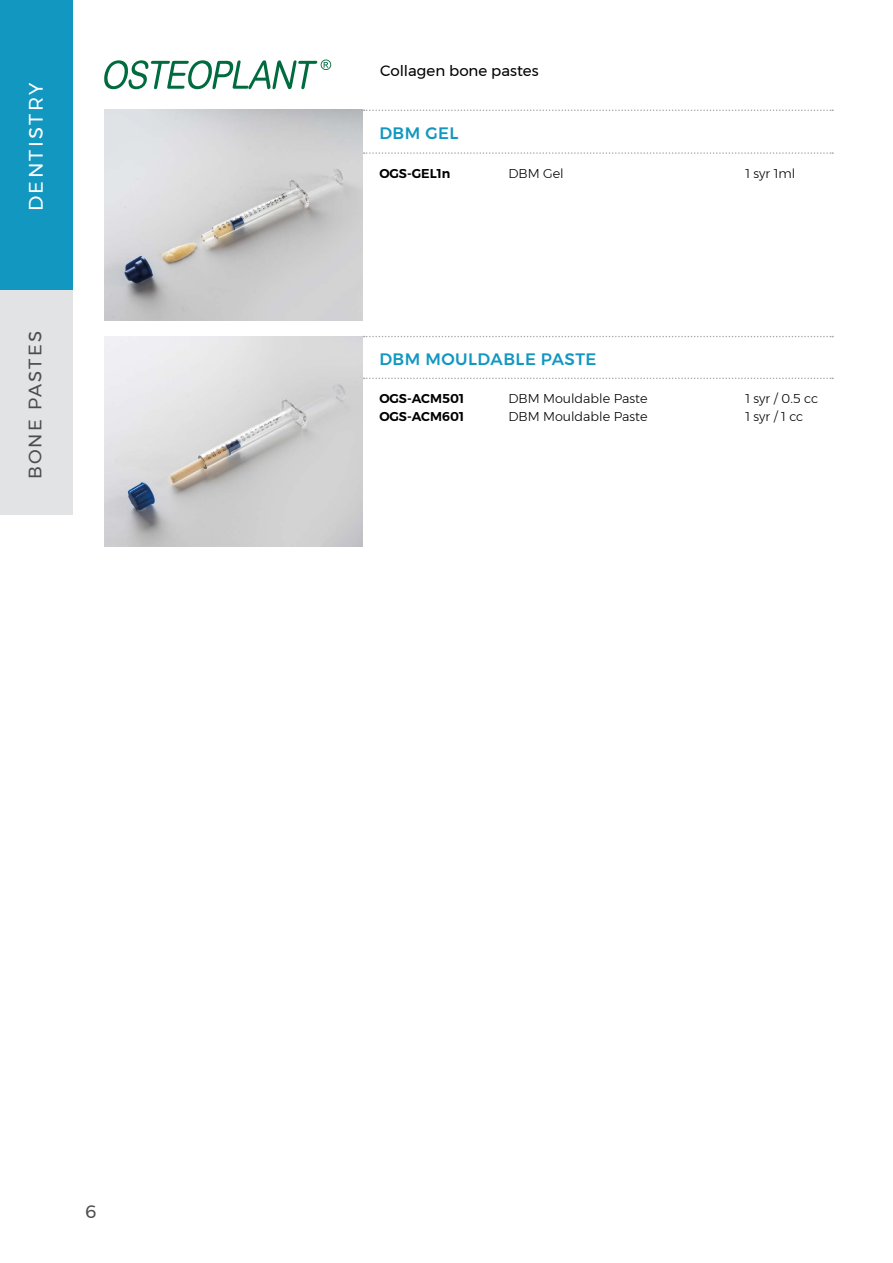
<style>
.page{position:relative;width:893px;height:1263px;background:#fff}
.page>*{position:absolute;margin:0;border:0;box-sizing:border-box;transform-origin:0 0}
.t1{font:19.5px "Montserrat";letter-spacing:.12em;color:#fff}
.t2{font:18px "Montserrat";letter-spacing:.12em;color:#4d4d4f}
.t3{font:500 16.5px "Montserrat";letter-spacing:.03em;color:#1197c0}
.t4{font:15px "Montserrat";color:#000}
.t5{font:300 12.75px "Montserrat";color:#000}
.t6{font:600 12.75px "Montserrat";color:#000}
</style>
<div class="page">
<div style="left:0;top:288px;width:72px;height:227px;background:#e2e3e4"></div>
<div style="left:0;top:0;width:72px;height:289px;background:#1197c0"></div>
<svg style="left:364px;top:336px;width:469px;height:1px"></svg>
<svg style="left:364px;top:378px;width:469px;height:1px"></svg>
<svg style="left:364px;top:110px;width:469px;height:1px"></svg>
<svg style="left:364px;top:152px;width:469px;height:2px"></svg>
<svg style="left:104px;top:60px;width:227px;height:29px"></svg>
<img style="left:105px;top:336px;width:258px;height:211px">
<img style="left:105px;top:110px;width:258px;height:210px">
<h1 class="t1" style="left:21px;top:211px;width:130px;rotate:-90deg">DENTISTRY</h1>
<h2 class="t2" style="left:21px;top:479px;width:150px;rotate:-90deg">BONE PASTES</h2>
<p class="t4" style="left:380px;top:59px;width:160px">Collagen bone pastes</p>
<p class="t3" style="left:379px;top:121px;width:81px">DBM GEL</p>
<p class="t6" style="left:379px;top:163px;width:73px">OGS-GEL1n</p>
<p class="t5" style="left:508px;top:164px;width:57px">DBM Gel</p>
<p class="t5" style="left:745px;top:164px;width:51px">1 syr 1ml</p>
<p class="t3" style="left:379px;top:346px;width:219px">DBM MOULDABLE PASTE</p>
<p class="t6" style="left:379px;top:389px;width:86px">OGS-ACM501</p>
<p class="t5" style="left:508px;top:389px;width:141px">DBM Mouldable Paste</p>
<p class="t5" style="left:745px;top:389px;width:74px">1 syr / 0.5 cc</p>
<p class="t6" style="left:379px;top:407px;width:86px">OGS-ACM601</p>
<p class="t5" style="left:508px;top:407px;width:141px">DBM Mouldable Paste</p>
<p class="t5" style="left:745px;top:407px;width:59px">1 syr / 1 cc</p>
<h2 class="t2" style="left:85px;top:1198px;width:13px">6</h2>
</div>
